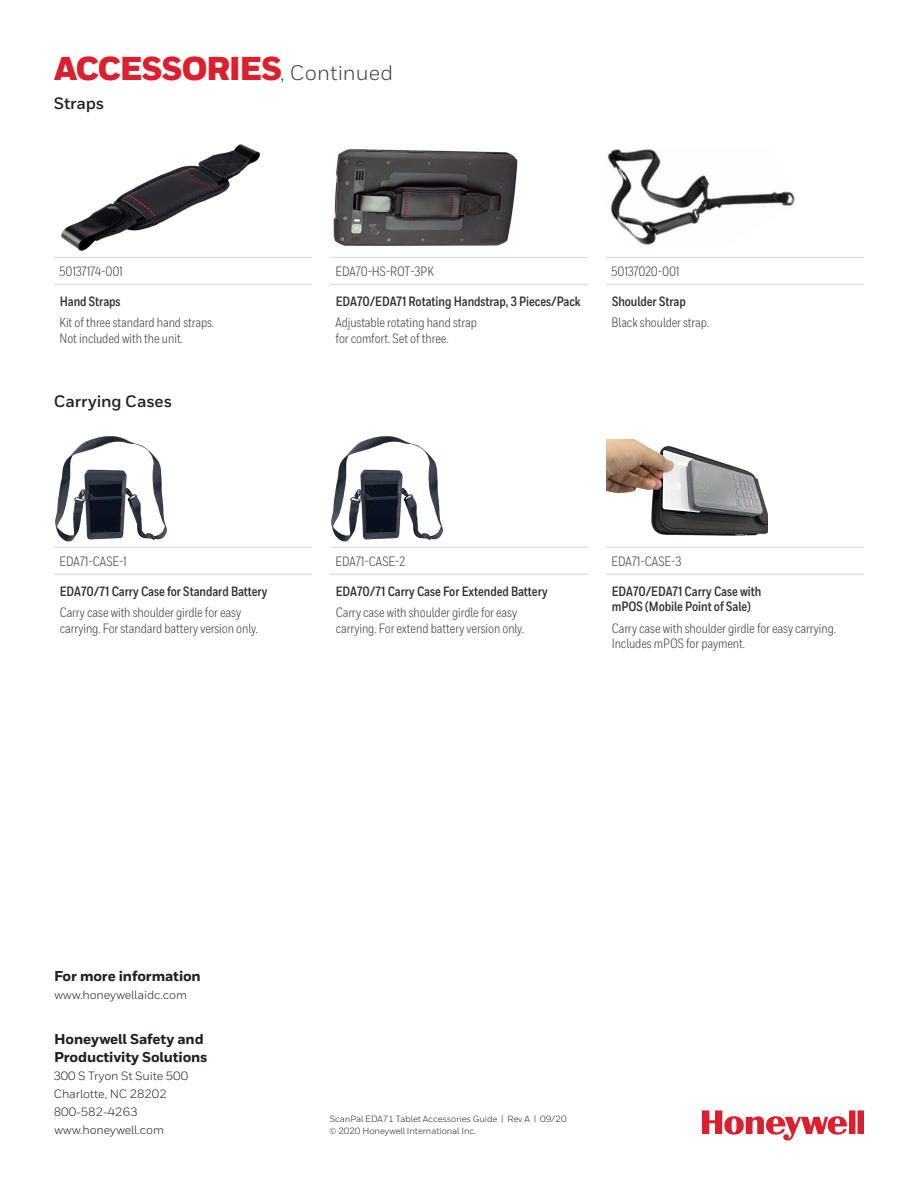
<style>
.page{position:relative;width:918px;height:1188px;background:#fff}
.page>*{position:absolute;margin:0;border:0;box-sizing:border-box;transform-origin:0 0}
.t1{font:900 33px "Honeywell Sans";letter-spacing:-.045em;color:#dc1f2e}
.t2{font:700 16.5px "Honeywell Sans";letter-spacing:-.01em;color:#231f20}
.t3{font:800 14.25px/18px "Honeywell Sans";letter-spacing:-.01em;color:#231f20}
.t4{font:13.5px/15.8px "Honeywell Cond";letter-spacing:-.005em;color:#3e3e3f}
.t5{font:700 13.5px/15.8px "Honeywell Cond";letter-spacing:-.005em;color:#312f30}
.t6{font:12px/18px "Honeywell Sans";letter-spacing:-.01em;color:#231f20}
.t7{font:9px/12px "Honeywell Sans";letter-spacing:-.01em;color:#231f20}
.s1{font-weight:400;font-size:21px;color:#3e3e3f}
</style>
<div class="page">
<svg style="left:702px;top:1110px;width:162px;height:31px"></svg>
<hr style="left:54px;top:257px;width:258px;height:1px;background:#d5d6d8">
<hr style="left:330px;top:257px;width:258px;height:1px;background:#d5d6d8">
<hr style="left:606px;top:257px;width:258px;height:1px;background:#d5d6d8">
<hr style="left:54px;top:284px;width:258px;height:1px;background:#d5d6d8">
<hr style="left:330px;top:284px;width:258px;height:1px;background:#d5d6d8">
<hr style="left:606px;top:284px;width:258px;height:1px;background:#d5d6d8">
<img style="left:61px;top:144px;width:200px;height:107px">
<img style="left:333px;top:149px;width:185px;height:97px">
<img style="left:607px;top:149px;width:188px;height:96px">
<hr style="left:54px;top:547px;width:258px;height:1px;background:#d5d6d8">
<hr style="left:330px;top:547px;width:258px;height:1px;background:#d5d6d8">
<hr style="left:606px;top:547px;width:258px;height:1px;background:#d5d6d8">
<hr style="left:54px;top:574px;width:258px;height:1px;background:#d5d6d8">
<hr style="left:330px;top:574px;width:258px;height:1px;background:#d5d6d8">
<hr style="left:606px;top:574px;width:258px;height:1px;background:#d5d6d8">
<img style="left:55px;top:436px;width:112px;height:106px">
<img style="left:331px;top:436px;width:112px;height:106px">
<img style="left:606px;top:439px;width:161px;height:97px">
<h1 class="t1" style="left:54px;top:48px;width:341px">ACCESSORIES<span class="s1">, Continued</span></h1>
<p class="t2" style="left:54px;top:93px;width:52px">Straps</p>
<p class="t4" style="left:60px;top:264px;width:65px">50137174-001</p>
<p class="t4" style="left:336px;top:264px;width:100px">EDA70-HS-ROT-3PK</p>
<p class="t4" style="left:612px;top:264px;width:69px">50137020-001</p>
<p class="t5" style="left:60px;top:293px;width:62px">Hand Straps</p>
<p class="t4" style="left:60px;top:314px;width:156px">Kit of three standard hand straps.<br>Not included with the unit.</p>
<p class="t5" style="left:336px;top:293px;width:247px">EDA70/EDA71 Rotating Handstrap, 3 Pieces/Pack</p>
<p class="t4" style="left:335px;top:314px;width:143px">Adjustable rotating hand strap for comfort. Set of three.</p>
<p class="t5" style="left:612px;top:293px;width:75px">Shoulder Strap</p>
<p class="t4" style="left:612px;top:314px;width:99px">Black shoulder strap.</p>
<p class="t2" style="left:54px;top:391px;width:120px">Carrying Cases</p>
<p class="t4" style="left:60px;top:554px;width:69px">EDA71-CASE-1</p>
<p class="t4" style="left:336px;top:554px;width:71px">EDA71-CASE-2</p>
<p class="t4" style="left:612px;top:554px;width:71px">EDA71-CASE-3</p>
<p class="t5" style="left:60px;top:583px;width:209px">EDA70/71 Carry Case for Standard Battery</p>
<p class="t4" style="left:60px;top:604px;width:200px">Carry case with shoulder girdle for easy carrying. For standard battery version only.</p>
<p class="t5" style="left:336px;top:583px;width:213px">EDA70/71 Carry Case For Extended Battery</p>
<p class="t4" style="left:336px;top:604px;width:190px">Carry case with shoulder girdle for easy carrying. For extend battery version only.</p>
<p class="t5" style="left:612px;top:583px;width:151px">EDA70/EDA71 Carry Case with mPOS (Mobile Point of Sale)</p>
<p class="t4" style="left:612px;top:620px;width:226px">Carry case with shoulder girdle for easy carrying.<br>Includes mPOS for payment.</p>
<p class="t3" style="left:54px;top:968px;width:148px">For more information</p>
<p class="t6" style="left:54px;top:986px;width:134px">www.honeywellaidc.com</p>
<p class="t3" style="left:54px;top:1031px;width:155px">Honeywell Safety and<br>Productivity Solutions</p>
<p class="t6" style="left:53px;top:1067px;width:136px">300 S Tryon St Suite 500<br>Charlotte, NC 28202<br>800-582-4263 www.honeywell.com</p>
<p class="t7" style="left:329px;top:1113px;width:239px">ScanPal EDA71 Tablet Accessories Guide | Rev A | 09/20 © 2020 Honeywell International Inc.</p>
</div>
